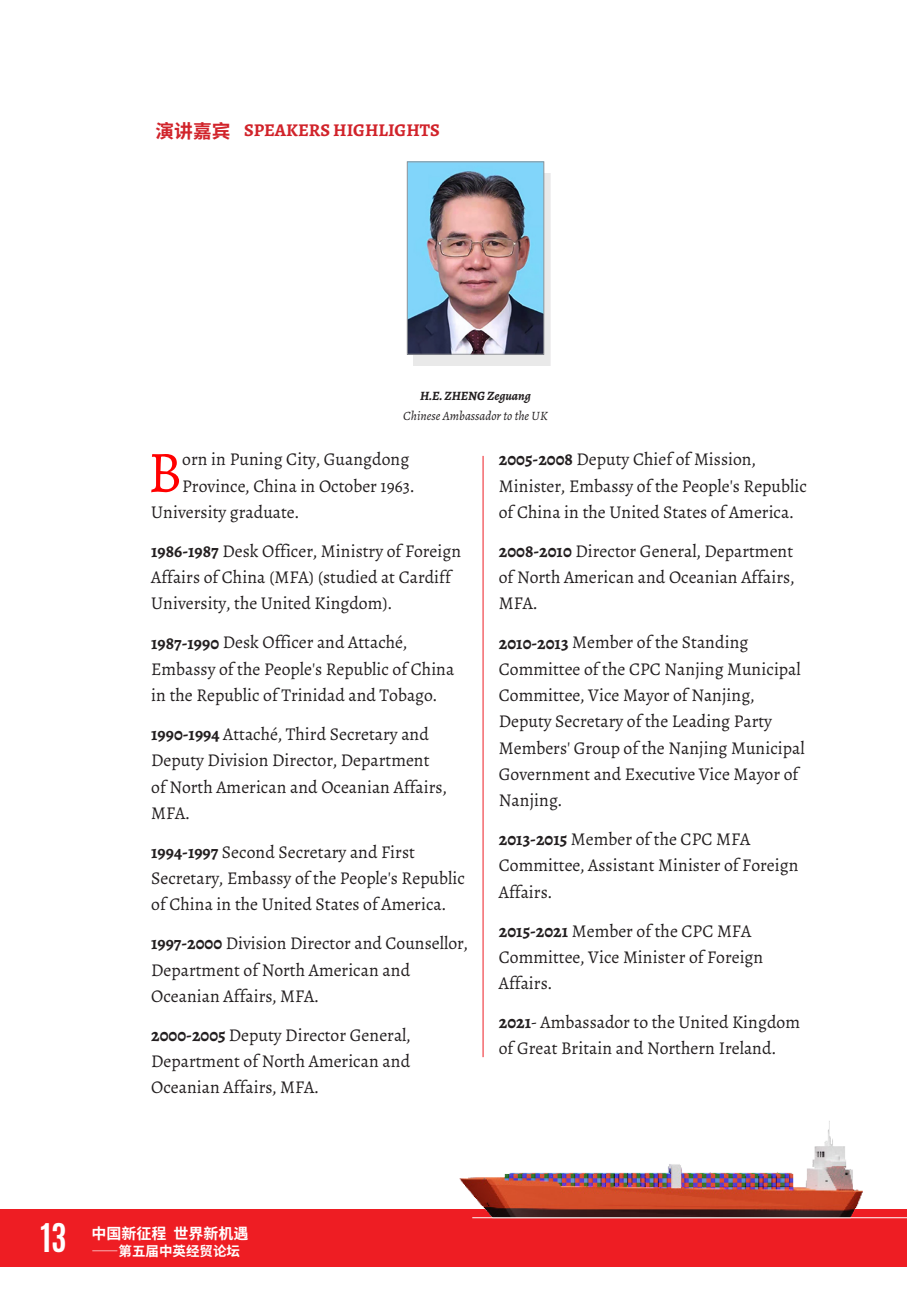
<style>
.page{position:relative;width:919px;height:1289px;background:#fff}
.page>*{position:absolute;margin:0;border:0;box-sizing:border-box;transform-origin:0 0}
.英文段落首字加大{font:58.65px "Alegreya";color:#f00}
.中文标题小{font:700 18.75px "Source Han Sans CN";color:#d1232a}
.英文段落文字{font:18px/26.2px "Alegreya";color:#231f20}
.英文段落首字加大-2{font:18px "Alegreya";color:#231f20}
.英文标题小{font:700 18px "Alegreya";color:#d1232a}
.t1{font:700 15px "Source Han Sans CN";color:#fff}
.t2{font:700 13.5px "Source Han Sans CN";color:#fff}
.英文照片职务{font:italic 12.75px "Alegreya";color:#231f20}
.英文照片名字{font:italic 700 12.75px "Alegreya";color:#231f20}
.s1{font-weight:700}
.s2{font-family:"Antonio";font-size:33px}
</style>
<div class="page">
<div style="left:13px;top:1209px;width:893px;height:57px;background:#ee1d23"></div>
<div style="left:0;top:1209px;width:13px;height:57px;background:#ee1d23"></div>
<img style="left:459px;top:1121px;width:447px;height:98px">
<hr style="left:472px;top:1217px;width:446px;height:1px;background:#fff">
<hr style="left:483px;top:456px;width:1px;height:601px;background:#ee1d23">
<div style="left:413px;top:173px;width:137px;height:192px;background:#231f20;opacity:.1"></div>
<img style="left:409px;top:164px;width:133px;height:188px">
<div style="left:407px;top:162px;width:137px;height:192px;border:1px solid #939598"></div>
<p class="中文标题小" style="left:155px;top:120px;width:76px">演讲嘉宾</p>
<p class="英文标题小" style="left:244px;top:119px;width:197px">SPEAKERS HIGHLIGHTS</p>
<p class="英文照片名字" style="left:420px;top:388px;width:112px">H.E. ZHENG Zeguang</p>
<p class="英文照片职务" style="left:403px;top:408px;width:146px">Chinese Ambassador to the UK</p>
<p class="英文段落首字加大" style="left:148px;top:436px;width:36px">B</p>
<p class="英文段落首字加大-2" style="left:182px;top:448px;width:228px">orn in Puning City, Guangdong</p>
<p class="英文段落首字加大-2" style="left:182px;top:474px;width:234px">Province, China in October 1963.</p>
<p class="英文段落首字加大-2" style="left:151px;top:501px;width:149px">University graduate.</p>
<p class="英文段落文字" style="left:151px;top:538px;width:311px"><span class="s1">1986-1987</span> Desk Officer, Ministry of Foreign<br>Affairs of China (MFA) (studied at Cardiff<br>University, the United Kingdom).</p>
<p class="英文段落文字" style="left:151px;top:629px;width:305px"><span class="s1">1987-1990</span> Desk Officer and Attaché,<br>Embassy of the People's Republic of China in the Republic of Trinidad and Tobago.</p>
<p class="英文段落文字" style="left:151px;top:721px;width:297px"><span class="s1">1990-1994</span> Attaché, Third Secretary and<br>Deputy Division Director, Department of North American and Oceanian Affairs,<br>MFA.</p>
<p class="英文段落文字" style="left:151px;top:838px;width:315px"><span class="s1">1994-1997</span> Second Secretary and First<br>Secretary, Embassy of the People's Republic of China in the United States of America.</p>
<p class="英文段落文字" style="left:151px;top:930px;width:318px"><span class="s1">1997-2000</span> Division Director and Counsellor,<br>Department of North American and<br>Oceanian Affairs, MFA.</p>
<p class="英文段落文字" style="left:151px;top:1021px;width:261px;text-align:justify"><span class="s1">2000-2005</span> Deputy Director General, Department of North American and Oceanian Affairs, MFA.</p>
<p class="英文段落文字" style="left:499px;top:446px;width:309px"><span class="s1">2005-2008</span> Deputy Chief of Mission,<br>Minister, Embassy of the People's Republic of China in the United States of America.</p>
<p class="英文段落文字" style="left:499px;top:538px;width:297px;text-align:justify"><span class="s1">2008-2010</span> Director General, Department of North American and Oceanian Affairs, MFA.</p>
<p class="英文段落文字" style="left:499px;top:629px;width:307px"><span class="s1">2010-2013</span> Member of the Standing Committee of the CPC Nanjing Municipal Committee, Vice Mayor of Nanjing, Deputy Secretary of the Leading Party Members' Group of the Nanjing Municipal Government and Executive Vice Mayor of Nanjing.</p>
<p class="英文段落文字" style="left:499px;top:826px;width:301px"><span class="s1">2013-2015</span> Member of the CPC MFA<br>Committee, Assistant Minister of Foreign<br>Affairs.</p>
<p class="英文段落文字" style="left:499px;top:917px;width:266px"><span class="s1">2015-2021</span> Member of the CPC MFA<br>Committee, Vice Minister of Foreign<br>Affairs.</p>
<p class="英文段落文字" style="left:499px;top:1009px;width:302px"><span class="s1">2021</span>- Ambassador to the United Kingdom of Great Britain and Northern Ireland.</p>
<p class="t1" style="left:40px;top:1225px;width:209px"><span class="s2">13</span> 中国新征程 世界新机遇</p>
<p class="t2" style="left:91px;top:1243px;width:150px">——第五届中英经贸论坛</p>
</div>
